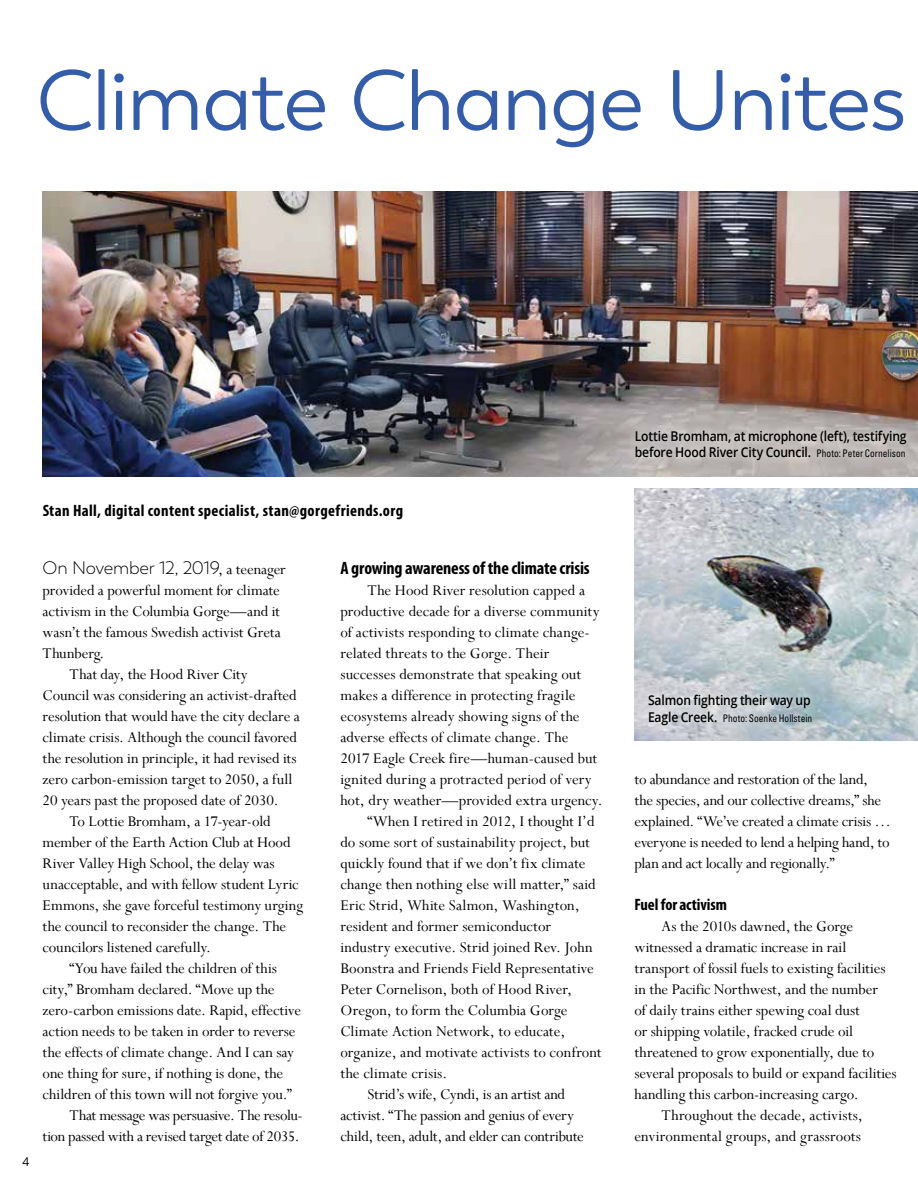
<style>
.page{position:relative;width:918px;height:1188px;background:#fff}
.page>*{position:absolute;margin:0;border:0;box-sizing:border-box;transform-origin:0 0}
.t1{font:85.05px "Boston";letter-spacing:-.02em;color:#335dab}
.t2{font:700 condensed 18px "Myriad Pro";letter-spacing:-.01em;color:#000}
.t3{font:300 18px "Boston";letter-spacing:-.02em;color:#000}
.t4{font:16.5px/21px "Perpetua";letter-spacing:-.005em;color:#000}
.t5{font:700 condensed 16.5px "Myriad Pro";letter-spacing:.025em;color:#000}
.t6{font:700 condensed 16.5px "Myriad Pro";letter-spacing:-.005em;color:#000}
.t7{font:600 13.5px/16.5px "Open Sans";letter-spacing:-.015em;color:#000;scale:.9 1}
.t8{font:12px "Open Sans";color:#000}
.t9{font:condensed 10.5px "Univers";color:#000;scale:.9 1}
.s1{font-family:"Perpetua";font-weight:400;font-size:16.5px}
.s2{font-family:"Univers";font-weight:400;font-stretch:condensed;font-size:10.5px}
.s3{font-family:"Open Sans";font-weight:600;font-stretch:normal;font-size:13.5px}
</style>
<div class="page">
<img style="left:634px;top:489px;width:284px;height:252px">
<img style="left:43px;top:192px;width:875px;height:285px">
<div style="left:640px;top:686px;width:181px;height:48px;background:#fff;opacity:.75"></div>
<div style="left:626px;top:421px;width:290px;height:48px;background:#fff;opacity:.75"></div>
<h1 class="t1" style="left:36px;top:51px;width:872px">Climate Change Unites</h1>
<p class="t5" style="left:43px;top:500px;width:362px">Stan Hall, digital content specialist, stan@gorgefriends.org</p>
<p class="t8" style="left:22px;top:1153px;width:8px">4</p>
<p class="t3" style="left:43px;top:558px;width:245px">On November 12, 2019<span class="s1">, a teenager</span></p>
<p class="t4" style="left:43px;top:580px;width:239px">provided a powerful moment for climate</p>
<p class="t4" style="left:43px;top:601px;width:239px">activism in the Columbia Gorge—and it</p>
<p class="t4" style="left:43px;top:622px;width:240px">wasn’t the famous Swedish activist Greta</p>
<p class="t4" style="left:43px;top:643px;width:63px">Thunberg.</p>
<p class="t4" style="left:70px;top:664px;width:180px">That day, the Hood River City</p>
<p class="t4" style="left:43px;top:685px;width:256px">Council was considering an activist-drafted</p>
<p class="t4" style="left:43px;top:706px;width:259px">resolution that would have the city declare a</p>
<p class="t4" style="left:43px;top:727px;width:256px">climate crisis. Although the council favored</p>
<p class="t4" style="left:43px;top:748px;width:256px">the resolution in principle, it had revised its</p>
<p class="t4" style="left:43px;top:769px;width:251px">zero carbon-emission target to 2050, a full</p>
<p class="t4" style="left:43px;top:790px;width:238px">20 years past the proposed date of 2030.</p>
<p class="t4" style="left:70px;top:811px;width:202px">To Lottie Bromham, a 17-year-old</p>
<p class="t4" style="left:43px;top:832px;width:249px">member of the Earth Action Club at Hood</p>
<p class="t4" style="left:43px;top:853px;width:234px">River Valley High School, the delay was</p>
<p class="t4" style="left:43px;top:874px;width:257px">unacceptable, and with fellow student Lyric</p>
<p class="t4" style="left:43px;top:895px;width:262px">Emmons, she gave forceful testimony urging</p>
<p class="t4" style="left:43px;top:916px;width:245px">the council to reconsider the change. The</p>
<p class="t4" style="left:43px;top:937px;width:170px">councilors listened carefully.</p>
<p class="t4" style="left:70px;top:958px;width:209px">“You have failed the children of this</p>
<p class="t4" style="left:43px;top:979px;width:233px">city,” Bromham declared. “Move up the</p>
<p class="t4" style="left:43px;top:1000px;width:260px">zero-carbon emissions date. Rapid, effective</p>
<p class="t4" style="left:43px;top:1021px;width:254px">action needs to be taken in order to reverse</p>
<p class="t4" style="left:43px;top:1042px;width:253px">the effects of climate change. And I can say</p>
<p class="t4" style="left:43px;top:1063px;width:242px">one thing for sure, if nothing is done, the</p>
<p class="t4" style="left:43px;top:1084px;width:251px">children of this town will not forgive you.”</p>
<p class="t4" style="left:70px;top:1105px;width:235px">That message was persuasive. The resolu-</p>
<p class="t4" style="left:43px;top:1126px;width:258px">tion passed with a revised target date of 2035.</p>
<p class="t2" style="left:340px;top:557px;width:251px">A growing awareness of the climate crisis</p>
<p class="t4" style="left:367px;top:580px;width:219px">The Hood River resolution capped a</p>
<p class="t4" style="left:340px;top:601px;width:261px">productive decade for a diverse community</p>
<p class="t4" style="left:340px;top:622px;width:251px">of activists responding to climate change-</p>
<p class="t4" style="left:340px;top:643px;width:211px">related threats to the Gorge. Their</p>
<p class="t4" style="left:340px;top:664px;width:242px">successes demonstrate that speaking out</p>
<p class="t4" style="left:340px;top:685px;width:237px">makes a difference in protecting fragile</p>
<p class="t4" style="left:340px;top:706px;width:241px">ecosystems already showing signs of the</p>
<p class="t4" style="left:340px;top:727px;width:230px">adverse effects of climate change. The</p>
<p class="t4" style="left:340px;top:748px;width:258px">2017 Eagle Creek fire—human-caused but</p>
<p class="t4" style="left:340px;top:769px;width:253px">ignited during a protracted period of very</p>
<p class="t4" style="left:340px;top:790px;width:264px">hot, dry weather—provided extra urgency.</p>
<p class="t4" style="left:367px;top:811px;width:229px">“When I retired in 2012, I thought I’d</p>
<p class="t4" style="left:340px;top:832px;width:251px">do some sort of sustainability project, but</p>
<p class="t4" style="left:340px;top:853px;width:247px">quickly found that if we don’t fix climate</p>
<p class="t4" style="left:340px;top:874px;width:257px">change then nothing else will matter,” said</p>
<p class="t4" style="left:340px;top:895px;width:241px">Eric Strid, White Salmon, Washington,</p>
<p class="t4" style="left:340px;top:916px;width:212px">resident and former semiconductor</p>
<p class="t4" style="left:340px;top:937px;width:254px">industry executive. Strid joined Rev. John</p>
<p class="t4" style="left:340px;top:958px;width:255px">Boonstra and Friends Field Representative</p>
<p class="t4" style="left:340px;top:979px;width:233px">Peter Cornelison, both of Hood River,</p>
<p class="t4" style="left:340px;top:1000px;width:229px">Oregon, to form the Columbia Gorge</p>
<p class="t4" style="left:340px;top:1021px;width:226px">Climate Action Network, to educate,</p>
<p class="t4" style="left:340px;top:1042px;width:263px">organize, and motivate activists to confront</p>
<p class="t4" style="left:340px;top:1063px;width:108px">the climate crisis.</p>
<p class="t4" style="left:367px;top:1084px;width:199px">Strid’s wife, Cyndi, is an artist and</p>
<p class="t4" style="left:340px;top:1105px;width:235px">activist. “The passion and genius of every</p>
<p class="t4" style="left:340px;top:1126px;width:245px">child, teen, adult, and elder can contribute</p>
<p class="t7" style="left:635px;top:427px;width:304px">Lottie Bromham, at microphone (left), testifying before Hood River City Council. <span class="s2">Photo: Peter Cornelison</span></p>
<p class="t7" style="left:648px;top:692px;width:182px">Salmon fighting their way up</p>
<p class="t9" style="left:648px;top:711px;width:184px"><span class="s3">Eagle Creek.</span> Photo: Soenke Hollstein</p>
<p class="t4" style="left:634px;top:769px;width:258px">to abundance and restoration of the land,<br>the species, and our collective dreams,” she explained. “We’ve created a climate crisis … everyone is needed to lend a helping hand, to plan and act locally and regionally.”</p>
<p class="t6" style="left:634px;top:894px;width:94px">Fuel for activism</p>
<p class="t4" style="left:661px;top:916px;width:193px">As the 2010s dawned, the Gorge</p>
<p class="t4" style="left:634px;top:937px;width:213px">witnessed a dramatic increase in rail</p>
<p class="t4" style="left:634px;top:958px;width:253px">transport of fossil fuels to existing facilities</p>
<p class="t4" style="left:634px;top:979px;width:245px">in the Pacific Northwest, and the number</p>
<p class="t4" style="left:634px;top:1000px;width:227px">of daily trains either spewing coal dust</p>
<p class="t4" style="left:634px;top:1021px;width:220px">or shipping volatile, fracked crude oil</p>
<p class="t4" style="left:634px;top:1042px;width:242px">threatened to grow exponentially, due to</p>
<p class="t4" style="left:634px;top:1063px;width:264px">several proposals to build or expand facilities</p>
<p class="t4" style="left:634px;top:1084px;width:226px">handling this carbon-increasing cargo.</p>
<p class="t4" style="left:661px;top:1105px;width:203px">Throughout the decade, activists,</p>
<p class="t4" style="left:634px;top:1126px;width:228px">environmental groups, and grassroots</p>
</div>
